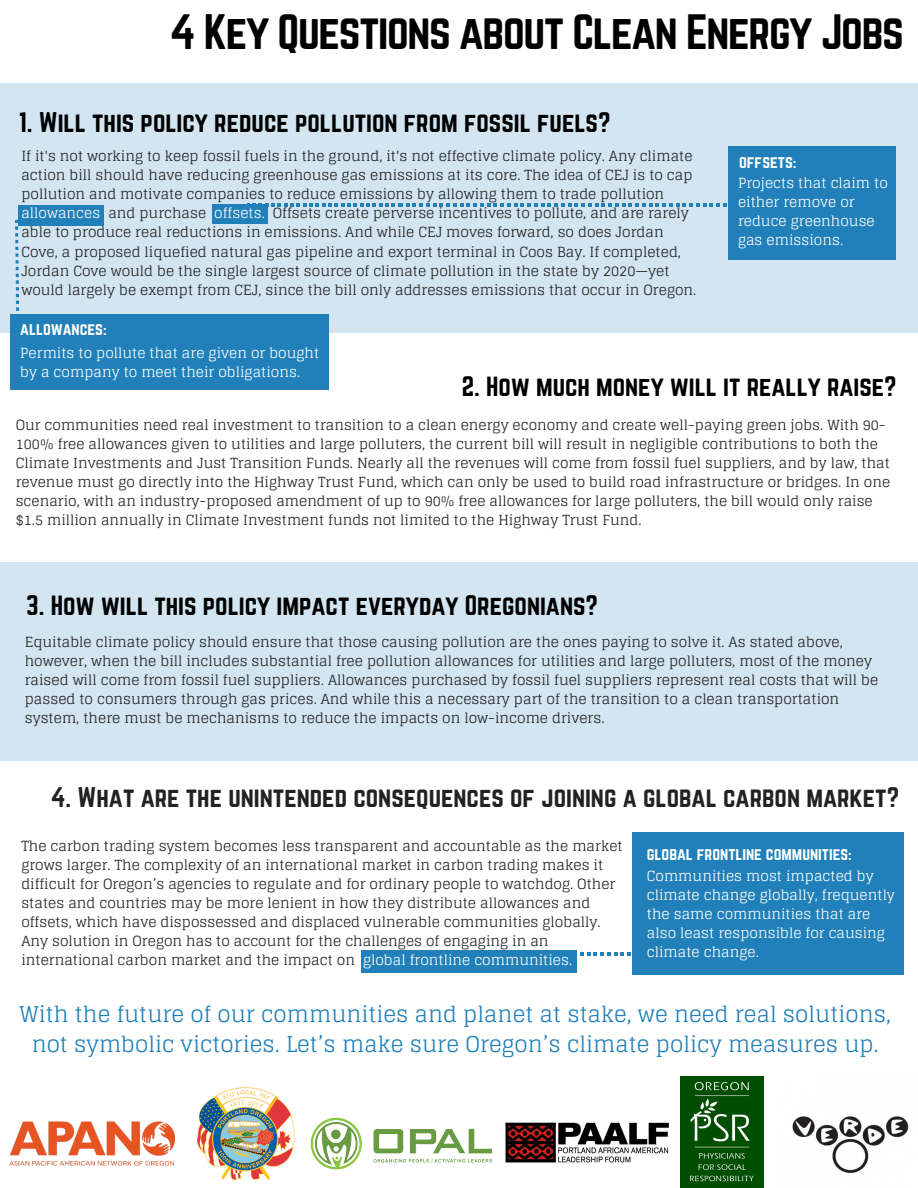
<style>
.page{position:relative;width:918px;height:1188px;background:#fff}
.page>*{position:absolute;margin:0;border:0;box-sizing:border-box;transform-origin:0 0}
.t1{font:43.65px "Norwester";letter-spacing:-.03em;color:#000}
.t2{font:24.9px "Norwester";color:#000}
.t3{font:24.9px "Norwester";color:#222}
.t4{font:21.75px/30.3px "Glegoo";color:#2180b9;text-align:center}
.t5{font:15.6px "Norwester";color:#fff}
.t6{font:13.95px/19.2px "Glegoo";color:#222}
.t7{font:13.95px/19.2px "Glegoo";color:#fff}
.s1{color:#fff}
</style>
<div class="page">
<div style="left:0;top:83px;width:918px;height:250px;background:#d2e5f1"></div>
<div style="left:728px;top:146px;width:167px;height:114px;background:#2180b9"></div>
<div style="left:93px;top:215px;width:11px;height:10px;background:#2180b9"></div>
<div style="left:19px;top:215px;width:10px;height:10px;background:#2180b9"></div>
<div style="left:29px;top:215px;width:65px;height:10px;background:#2180b9"></div>
<div style="left:93px;top:205px;width:11px;height:11px;background:#2180b9"></div>
<div style="left:19px;top:205px;width:10px;height:11px;background:#2180b9"></div>
<div style="left:29px;top:205px;width:65px;height:11px;background:#2180b9"></div>
<div style="left:258px;top:214px;width:10px;height:10px;background:#2180b9"></div>
<div style="left:212px;top:214px;width:11px;height:10px;background:#2180b9"></div>
<div style="left:222px;top:214px;width:36px;height:10px;background:#2180b9"></div>
<div style="left:258px;top:204px;width:10px;height:11px;background:#2180b9"></div>
<div style="left:212px;top:204px;width:11px;height:11px;background:#2180b9"></div>
<div style="left:222px;top:204px;width:36px;height:11px;background:#2180b9"></div>
<svg style="left:15px;top:220px;width:5px;height:91px"></svg>
<svg style="left:268px;top:204px;width:458px;height:3px"></svg>
<div style="left:10px;top:314px;width:318px;height:75px;background:#2180b9"></div>
<svg style="left:580px;top:953px;width:51px;height:3px"></svg>
<div style="left:361px;top:951px;width:216px;height:22px;background:#2180b9"></div>
<div style="left:632px;top:832px;width:271px;height:143px;background:#2180b9"></div>
<div style="left:0;top:562px;width:918px;height:198px;background:#d2e5f1"></div>
<img style="left:9px;top:1122px;width:165px;height:44px">
<img style="left:505px;top:1111px;width:176px;height:63px">
<img style="left:310px;top:1117px;width:182px;height:53px">
<img style="left:196px;top:1087px;width:99px;height:93px">
<img style="left:681px;top:1077px;width:83px;height:111px">
<img style="left:792px;top:1116px;width:117px;height:57px">
<h1 class="t1" style="left:170px;top:10px;width:736px">4 Key Questions about Clean Energy Jobs</h1>
<h2 class="t2" style="left:19px;top:110px;width:593px">1. Will this policy reduce pollution from fossil fuels?</h2>
<p class="t6" style="left:21px;top:146px;width:677px">If it's not working to keep fossil fuels in the ground, it's not effective climate policy. Any climate action bill should have reducing greenhouse gas emissions at its core. The idea of CEJ is to cap pollution and motivate companies to reduce emissions by allowing them to trade pollution <span class="s1">allowances</span> and purchase <span class="s1">offsets.</span> Offsets create perverse incentives to pollute, and are rarely able to produce real reductions in emissions. And while CEJ moves forward, so does Jordan Cove, a proposed liquefied natural gas pipeline and export terminal in Coos Bay. If completed, Jordan Cove would be the single largest source of climate pollution in the state by 2020—yet would largely be exempt from CEJ, since the bill only addresses emissions that occur in Oregon.</p>
<p class="t5" style="left:20px;top:322px;width:88px">allowances:</p>
<p class="t5" style="left:739px;top:154px;width:59px">offsets:</p>
<p class="t7" style="left:738px;top:173px;width:151px">Projects that claim to either remove or reduce greenhouse gas emissions.</p>
<p class="t7" style="left:20px;top:343px;width:301px">Permits to pollute that are given or bought by a company to meet their obligations.</p>
<h2 class="t2" style="left:462px;top:374px;width:436px">2. How much money will it really raise?</h2>
<p class="t6" style="left:16px;top:415px;width:876px">Our communities need real investment to transition to a clean energy economy and create well-paying green jobs. With 90- 100% free allowances given to utilities and large polluters, the current bill will result in negligible contributions to both the Climate Investments and Just Transition Funds. Nearly all the revenues will come from fossil fuel suppliers, and by law, that revenue must go directly into the Highway Trust Fund, which can only be used to build road infrastructure or bridges. In one scenario, with an industry-proposed amendment of up to 90% free allowances for large polluters, the bill would only raise $1.5 million annually in Climate Investment funds not limited to the Highway Trust Fund.</p>
<h2 class="t2" style="left:26px;top:594px;width:573px">3. How will this policy impact everyday Oregonians?</h2>
<p class="t6" style="left:25px;top:632px;width:855px">Equitable climate policy should ensure that those causing pollution are the ones paying to solve it. As stated above, however, when the bill includes substantial free pollution allowances for utilities and large polluters, most of the money raised will come from fossil fuel suppliers. Allowances purchased by fossil fuel suppliers represent real costs that will be passed to consumers through gas prices. And while this a necessary part of the transition to a clean transportation system, there must be mechanisms to reduce the impacts on low-income drivers.</p>
<h2 class="t3" style="left:51px;top:785px;width:850px">4. What are the unintended consequences of joining a global carbon market?</h2>
<p class="t5" style="left:647px;top:846px;width:206px">global frontline communities:</p>
<p class="t7" style="left:647px;top:866px;width:250px">Communities most impacted by climate change globally, frequently the same communities that are also least responsible for causing climate change.</p>
<p class="t6" style="left:21px;top:836px;width:603px">The carbon trading system becomes less transparent and accountable as the market grows larger. The complexity of an international market in carbon trading makes it difficult for Oregon’s agencies to regulate and for ordinary people to watchdog. Other states and countries may be more lenient in how they distribute allowances and offsets, which have dispossessed and displaced vulnerable communities globally.<br>Any solution in Oregon has to account for the challenges of engaging in an international carbon market and the impact on <span class="s1">global frontline communities.</span></p>
<h3 class="t4" style="left:19px;top:998px;width:873px">With the future of our communities and planet at stake, we need real solutions, not symbolic victories. Let’s make sure Oregon’s climate policy measures up.</h3>
</div>
